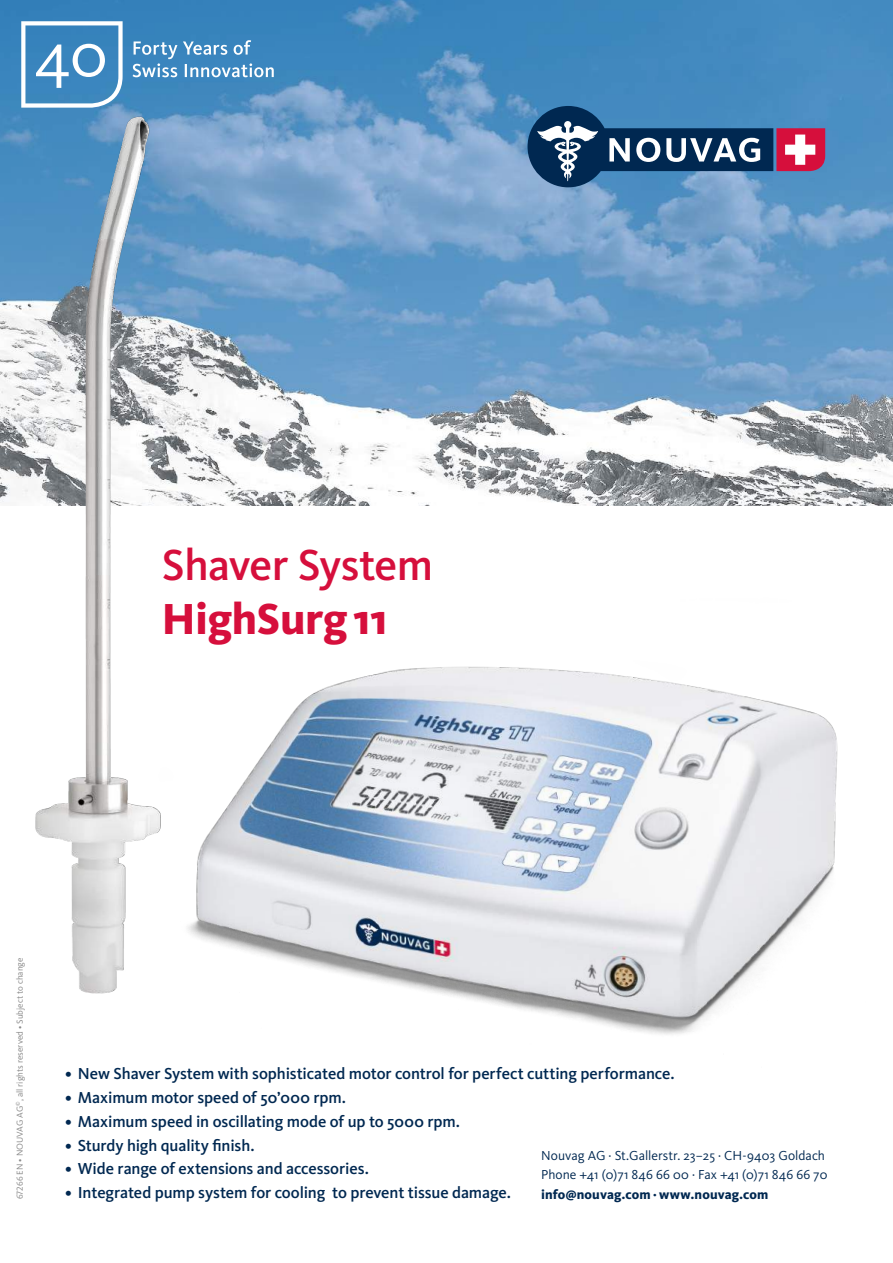
<style>
.page{position:relative;width:893px;height:1263px;background:#fff}
.page>*{position:absolute;margin:0;border:0;box-sizing:border-box;transform-origin:0 0}
.t1{font:500 45px "Kievit Pro";letter-spacing:-.015em;color:#d60f3c}
.t2{font:800 45px "Kievit Pro";letter-spacing:-.01em;color:#d60f3c}
.t3{font:500 16.5px "Kievit Pro";letter-spacing:-.005em;color:#002851}
.t4{font:13.5px/19.5px "Kievit Pro";letter-spacing:.005em;color:#002851}
.t5{font:800 13.5px "Kievit Pro";letter-spacing:.005em;color:#002851}
.t6{font:9px "Kievit Pro";color:#878787}
</style>
<div class="page">
<img style="left:0;top:0;width:893px;height:505px">
<svg style="left:21px;top:21px;width:102px;height:50px"></svg>
<svg style="left:133px;top:40px;width:141px;height:31px;background:#5b99c8"></svg>
<svg style="left:528px;top:106px;width:297px;height:81px;background:#4f6c94"></svg>
<img style="left:323px;top:666px;width:515px;height:369px">
<img style="left:0;top:71px;width:323px;height:923px">
<h1 class="t1" style="left:162px;top:538px;width:273px">Shaver System</h1>
<h1 class="t2" style="left:162px;top:592px;width:227px">HighSurg11</h1>
<p class="t6" style="left:14px;top:1199px;width:243px;rotate:-90deg">67266 EN • NOUVAG AG<sup>©</sup>, all rights reserved • Subject to change</p>
<p class="t3" style="left:65px;top:1064px;width:611px">• New Shaver System with sophisticated motor control for perfect cutting performance.</p>
<p class="t3" style="left:65px;top:1087px;width:282px">• Maximum motor speed of 50’000 rpm.</p>
<p class="t3" style="left:65px;top:1111px;width:397px">• Maximum speed in oscillating mode of up to 5000 rpm.</p>
<p class="t3" style="left:65px;top:1135px;width:191px">• Sturdy high quality finish.</p>
<p class="t3" style="left:65px;top:1159px;width:305px">• Wide range of extensions and accessories.</p>
<p class="t3" style="left:65px;top:1182px;width:448px">• Integrated pump system for cooling to prevent tissue damage.</p>
<p class="t4" style="left:541px;top:1145px;width:288px">Nouvag AG · St.Gallerstr. 23–25 · CH-9403 Goldach<br>Phone +41 (0)71 846 66 00 · Fax +41 (0)71 846 66 70</p>
<p class="t5" style="left:541px;top:1186px;width:229px">info@nouvag.com · www.nouvag.com</p>
</div>
